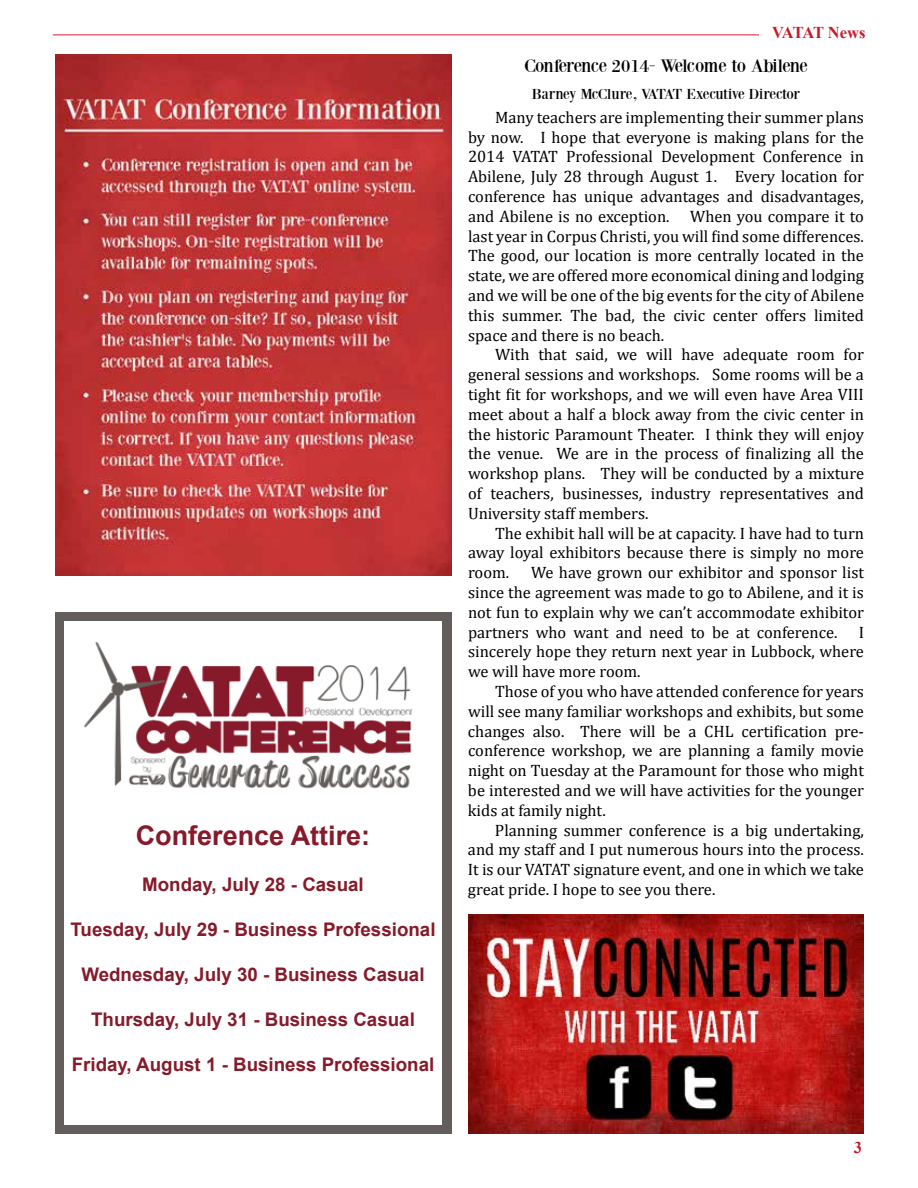
<style>
.page{position:relative;width:918px;height:1188px;background:#fff}
.page>*{position:absolute;margin:0;border:0;box-sizing:border-box;transform-origin:0 0}
.t1{font:700 27px "Arial";color:#861a2a}
.t2{font:700 18.75px "Arial";color:#861a2a}
.t3{font:18.75px "Bodoni XT";letter-spacing:-.04em;color:#000}
.t4{font:16.5px/19.8px "Cambria";color:#000;text-align:justify}
.t5{font:700 16.5px "Times New Roman";letter-spacing:-.075em;color:#c9182a}
.t6{font:15px "Bodoni XT";letter-spacing:-.04em;color:#000}
</style>
<div class="page">
<hr style="left:53px;top:34px;width:706px;height:1px;background:#e31837">
<div style="left:55px;top:612px;width:396px;height:522px;background:#635e5b"></div>
<div style="left:64px;top:621px;width:378px;height:504px;background:#fff"></div>
<img style="left:55px;top:641px;width:357px;height:176px">
<img style="left:468px;top:915px;width:396px;height:219px">
<img style="left:55px;top:54px;width:396px;height:522px">
<h1 class="t1" style="left:136px;top:817px;width:236px">Conference Attire:</h1>
<p class="t2" style="left:142px;top:871px;width:223px">Monday, July 28 - Casual</p>
<p class="t2" style="left:70px;top:916px;width:367px">Tuesday, July 29 - Business Professional</p>
<p class="t2" style="left:81px;top:961px;width:345px">Wednesday, July 30 - Business Casual</p>
<p class="t2" style="left:91px;top:1006px;width:325px">Thursday, July 31 - Business Casual</p>
<p class="t2" style="left:72px;top:1052px;width:364px">Friday, August 1 - Business Professional</p>
<p class="t5" style="left:772px;top:22px;width:95px">VATAT News</p>
<p class="t3" style="left:524px;top:54px;width:285px">Conference 2014- Welcome to Abilene</p>
<p class="t6" style="left:532px;top:85px;width:270px">Barney McClure, VATAT Executive Director</p>
<p class="t4" style="left:468px;top:107px;width:398px;text-indent:27px">Many teachers are implementing their summer plans by now. I hope that everyone is making plans for the 2014 VATAT Professional Development Conference in Abilene, July 28 through August 1. Every location for conference has unique advantages and disadvantages, and Abilene is no exception. When you compare it to last year in Corpus Christi, you will find some differences.<br>The good, our location is more centrally located in the state, we are offered more economical dining and lodging and we will be one of the big events for the city of Abilene this summer. The bad, the civic center offers limited space and there is no beach.</p>
<p class="t4" style="left:468px;top:345px;width:398px;text-indent:27px">With that said, we will have adequate room for general sessions and workshops. Some rooms will be a tight fit for workshops, and we will even have Area VIII meet about a half a block away from the civic center in the historic Paramount Theater. I think they will enjoy the venue. We are in the process of finalizing all the workshop plans. They will be conducted by a mixture of teachers, businesses, industry representatives and University staff members.</p>
<p class="t4" style="left:468px;top:523px;width:398px;text-indent:27px">The exhibit hall will be at capacity. I have had to turn away loyal exhibitors because there is simply no more room.</p>
<p class="t4" style="left:468px;top:563px;width:398px;text-indent:63px">We have grown our exhibitor and sponsor list since the agreement was made to go to Abilene, and it is not fun to explain why we can’t accommodate exhibitor partners who want and need to be at conference.</p>
<p class="t4" style="left:468px;top:622px;width:398px;text-indent:391px">I sincerely hope they return next year in Lubbock, where we will have more room.</p>
<p class="t4" style="left:468px;top:681px;width:398px;text-indent:27px">Those of you who have attended conference for years will see many familiar workshops and exhibits, but some changes also. There will be a CHL certification pre&shy;conference workshop, we are planning a family movie night on Tuesday at the Paramount for those who might be interested and we will have activities for the younger kids at family night.</p>
<p class="t4" style="left:468px;top:820px;width:398px;text-indent:27px">Planning summer conference is a big undertaking, and my staff and I put numerous hours into the process.<br>It is our VATAT signature event, and one in which we take great pride. I hope to see you there.</p>
<p class="t5" style="left:854px;top:1136px;width:10px">3</p>
</div>
